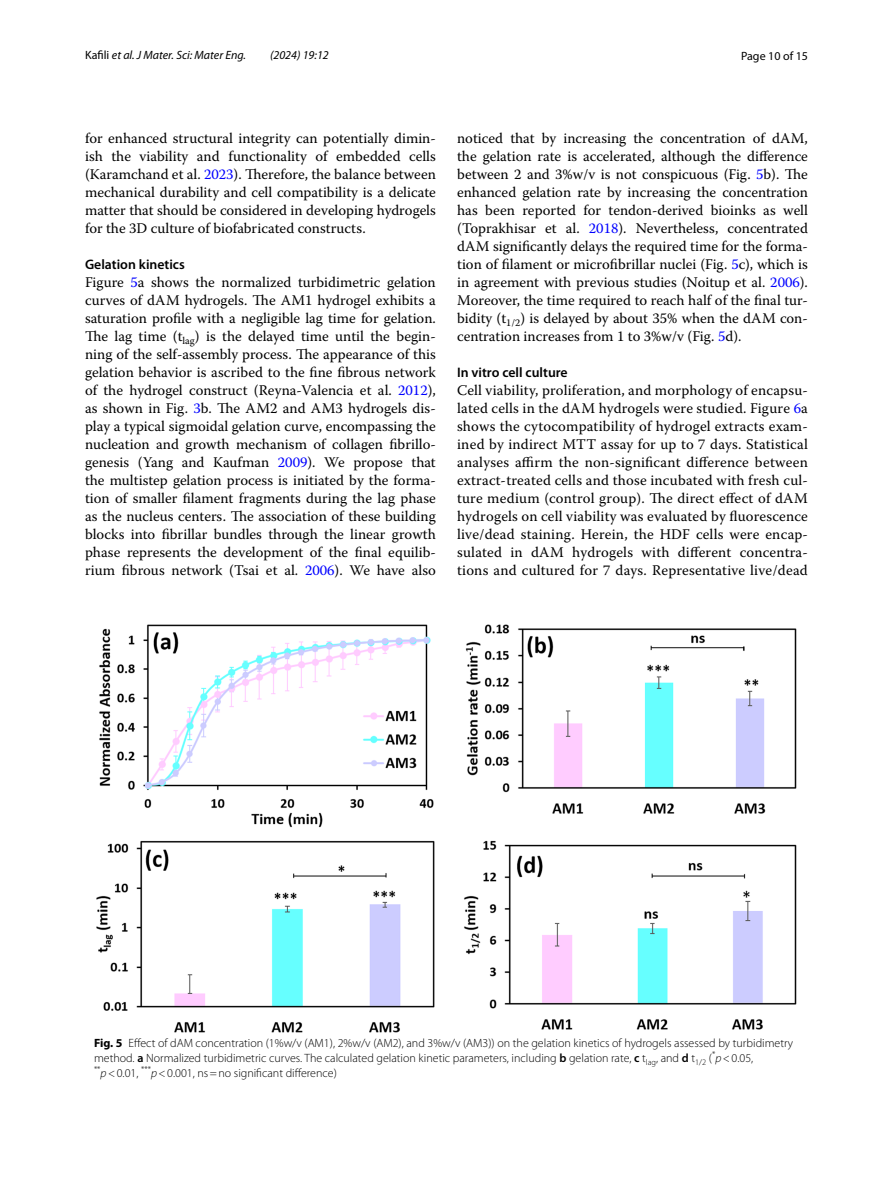
<style>
.page{position:relative;width:893px;height:1187px;background:#fff}
.page>*{position:absolute;margin:0;border:0;box-sizing:border-box;transform-origin:0 0}
.t1{font:14.7px/18px "Warnock Pro";color:#000;text-align:justify}
.t2{font:600 13.8px "Myriad Pro";color:#000}
.t3{font:300 12px/15px "Myriad Pro";color:#000}
.t4{font:italic 12px "Myriad Pro";color:#000}
.t5{font:12px "Myriad Pro";color:#000}
.s1{font-style:normal}
.s2{color:#00f}
.s3{font-weight:700}
.s4{font-weight:600}
.s5{font-style:italic}
</style>
<div class="page">
<img style="left:96px;top:624px;width:701px;height:407px">
<p class="t4" style="left:85px;top:48px;width:163px"><span class="s1">Kafili</span> et al. J Mater. Sci: Mater Eng.</p>
<p class="t4" style="left:270px;top:48px;width:60px">(2024) 19:12</p>
<p class="t5" style="left:741px;top:48px;width:68px">Page 10 of 15</p>
<p class="t1" style="left:85px;top:128px;width:352px">for enhanced structural integrity can potentially dimin&shy;ish the viability and functionality of embedded cells (Karamchand et al. <span class="s2">2023</span>). Therefore, the balance between mechanical durability and cell compatibility is a delicate matter that should be considered in developing hydrogels for the 3D culture of biofabricated constructs.</p>
<p class="t2" style="left:85px;top:255px;width:101px">Gelation kinetics</p>
<p class="t1" style="left:85px;top:272px;width:352px">Figure <span class="s2">5</span>a shows the normalized turbidimetric gelation curves of dAM hydrogels. The AM1 hydrogel exhibits a saturation profile with a negligible lag time for gelation.<br>The lag time (t<sub>lag</sub>) is the delayed time until the begin&shy;ning of the self-assembly process. The appearance of this gelation behavior is ascribed to the fine fibrous network of the hydrogel construct (Reyna-Valencia et al. <span class="s2">2012</span>), as shown in Fig. <span class="s2">3</span>b. The AM2 and AM3 hydrogels dis&shy;play a typical sigmoidal gelation curve, encompassing the nucleation and growth mechanism of collagen fibrillo&shy;genesis (Yang and Kaufman <span class="s2">2009</span>). We propose that the multistep gelation process is initiated by the forma&shy;tion of smaller filament fragments during the lag phase as the nucleus centers. The association of these building blocks into fibrillar bundles through the linear growth phase represents the development of the final equilib&shy;rium fibrous network (Tsai et al. <span class="s2">2006</span>). We have also</p>
<p class="t1" style="left:457px;top:128px;width:352px">noticed that by increasing the concentration of dAM, the gelation rate is accelerated, although the difference between 2 and 3%w/v is not conspicuous (Fig. <span class="s2">5</span>b). The enhanced gelation rate by increasing the concentration has been reported for tendon-derived bioinks as well (Toprakhisar et al. <span class="s2">2018</span>). Nevertheless, concentrated dAM significantly delays the required time for the forma&shy;tion of filament or microfibrillar nuclei (Fig. <span class="s2">5</span>c), which is in agreement with previous studies (Noitup et al. <span class="s2">2006</span>).<br>Moreover, the time required to reach half of the final tur&shy;bidity (t<sub>1/2</sub>) is delayed by about 35% when the dAM con&shy;centration increases from 1 to 3%w/v (Fig. <span class="s2">5</span>d).</p>
<p class="t2" style="left:457px;top:363px;width:112px">In vitro cell culture</p>
<p class="t1" style="left:457px;top:380px;width:352px">Cell viability, proliferation, and morphology of encapsu&shy;lated cells in the dAM hydrogels were studied. Figure <span class="s2">6</span>a shows the cytocompatibility of hydrogel extracts exam&shy;ined by indirect MTT assay for up to 7 days. Statistical analyses affirm the non-significant difference between extract-treated cells and those incubated with fresh cul&shy;ture medium (control group). The direct effect of dAM hydrogels on cell viability was evaluated by fluorescence live/dead staining. Herein, the HDF cells were encap&shy;sulated in dAM hydrogels with different concentra&shy;tions and cultured for 7 days. Representative live/dead</p>
<p class="t3" style="left:94px;top:1035px;width:701px"><span class="s3">Fig. 5</span> Effect of dAM concentration (1%w/v (AM1), 2%w/v (AM2), and 3%w/v (AM3)) on the gelation kinetics of hydrogels assessed by turbidimetry method. <span class="s4">a</span> Normalized turbidimetric curves. The calculated gelation kinetic parameters, including <span class="s4">b</span> gelation rate, <span class="s4">c</span> -t<sub>lag</sub>, and <span class="s4">d</span> -t<sub>1/2</sub> (<sup>*</sup><span class="s5">p</span>&lt;0.05, <sup>**</sup><span class="s5">p</span>&lt;0.01, <sup>***</sup><span class="s5">p</span>&lt;0.001, ns=no significant difference)</p>
</div>
